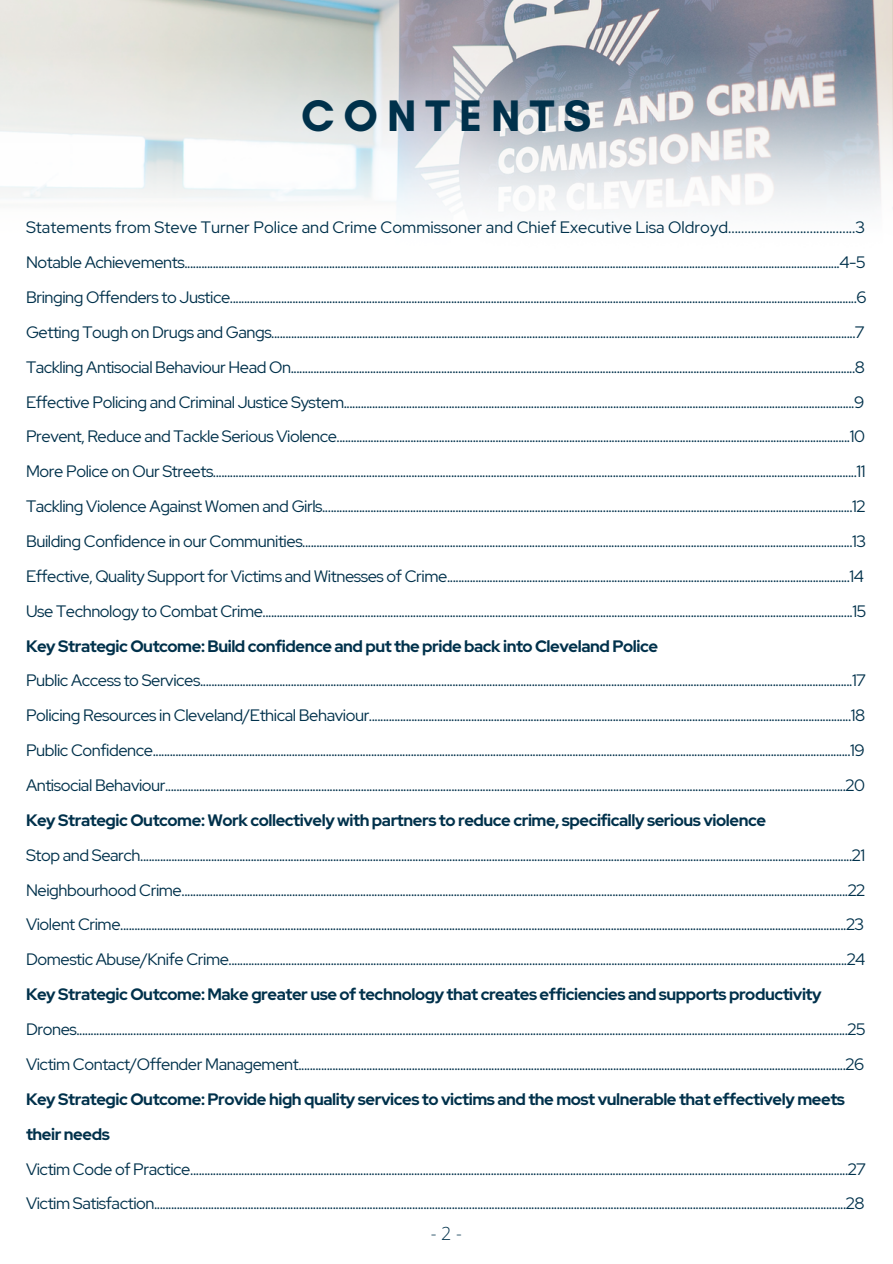
<style>
.page{position:relative;width:893px;height:1264px;background:#fff}
.page>*{position:absolute;margin:0;border:0;box-sizing:border-box;transform-origin:0 0}
.t1{font:700 45px "Glacial Indifference";letter-spacing:.2em;color:#00314b}
.t2{font:300 18px "Open Sans";color:#00314b}
.t3{font:16.5px/34.8px "Red Hat Display";letter-spacing:-.025em;color:#00314b}
.t4{font:700 16.5px/34.8px "Red Hat Display";letter-spacing:-.025em;color:#00314b}
</style>
<div class="page">
<svg style="left:0;top:0;width:891px;height:210px"></svg>
<h1 class="t1" style="left:301px;top:88px;width:292px">CONTENTS</h1>
<p class="t3" style="left:26px;top:210px;width:842px">Statements from Steve Turner Police and Crime Commissoner and Chief Executive Lisa Oldroyd.......................................3<br>Notable Achievements.......................................................................................................................................................................................................................................4-5<br>Bringing Offenders to Justice.............................................................................................................................................................................................................................6<br>Getting Tough on Drugs and Gangs..............................................................................................................................................................................................................7<br>Tackling Antisocial Behaviour Head On.......................................................................................................................................................................................................8<br>Effective Policing and Criminal Justice System....................................................................................................................................................................................9<br>Prevent, Reduce and Tackle Serious Violence.....................................................................................................................................................................................10<br>More Police on Our Streets...................................................................................................................................................................................................................................11<br>Tackling Violence Against Women and Girls...........................................................................................................................................................................................12<br>Building Confidence in our Communities..................................................................................................................................................................................................13<br>Effective, Quality Support for Victims and Witnesses of Crime..............................................................................................................................................14<br>Use Technology to Combat Crime................................................................................................................................................................................................................15</p>
<p class="t4" style="left:26px;top:628px;width:633px">Key Strategic Outcome: Build confidence and put the pride back into Cleveland Police</p>
<p class="t3" style="left:26px;top:663px;width:841px;text-align:justify">Public Access to Services......................................................................................................................................................................................................................................17<br>Policing Resources in Cleveland/Ethical Behaviour..........................................................................................................................................................................18<br>Public Confidence......................................................................................................................................................................................................................................................19<br>Antisocial Behaviour................................................................................................................................................................................................................................................20</p>
<p class="t4" style="left:26px;top:802px;width:741px">Key Strategic Outcome: Work collectively with partners to reduce crime, specifically serious violence</p>
<p class="t3" style="left:26px;top:837px;width:840px;text-align:justify">Stop and Search...........................................................................................................................................................................................................................................................21<br>Neighbourhood Crime...........................................................................................................................................................................................................................................22<br>Violent Crime................................................................................................................................................................................................................................................................23<br>Domestic Abuse/Knife Crime..........................................................................................................................................................................................................................24</p>
<p class="t4" style="left:26px;top:976px;width:797px">Key Strategic Outcome: Make greater use of technology that creates efficiencies and supports productivity</p>
<p class="t3" style="left:26px;top:1011px;width:840px">Drones................................................................................................................................................................................................................................................................................25<br>Victim Contact/Offender Management.................................................................................................................................................................................................26</p>
<p class="t4" style="left:26px;top:1081px;width:820px">Key Strategic Outcome: Provide high quality services to victims and the most vulnerable that effectively meets their needs</p>
<p class="t3" style="left:26px;top:1151px;width:841px">Victim Code of Practice........................................................................................................................................................................................................................................27<br>Victim Satisfaction....................................................................................................................................................................................................................................................28</p>
<p class="t2" style="left:430px;top:1220px;width:33px">- 2 -</p>
</div>
